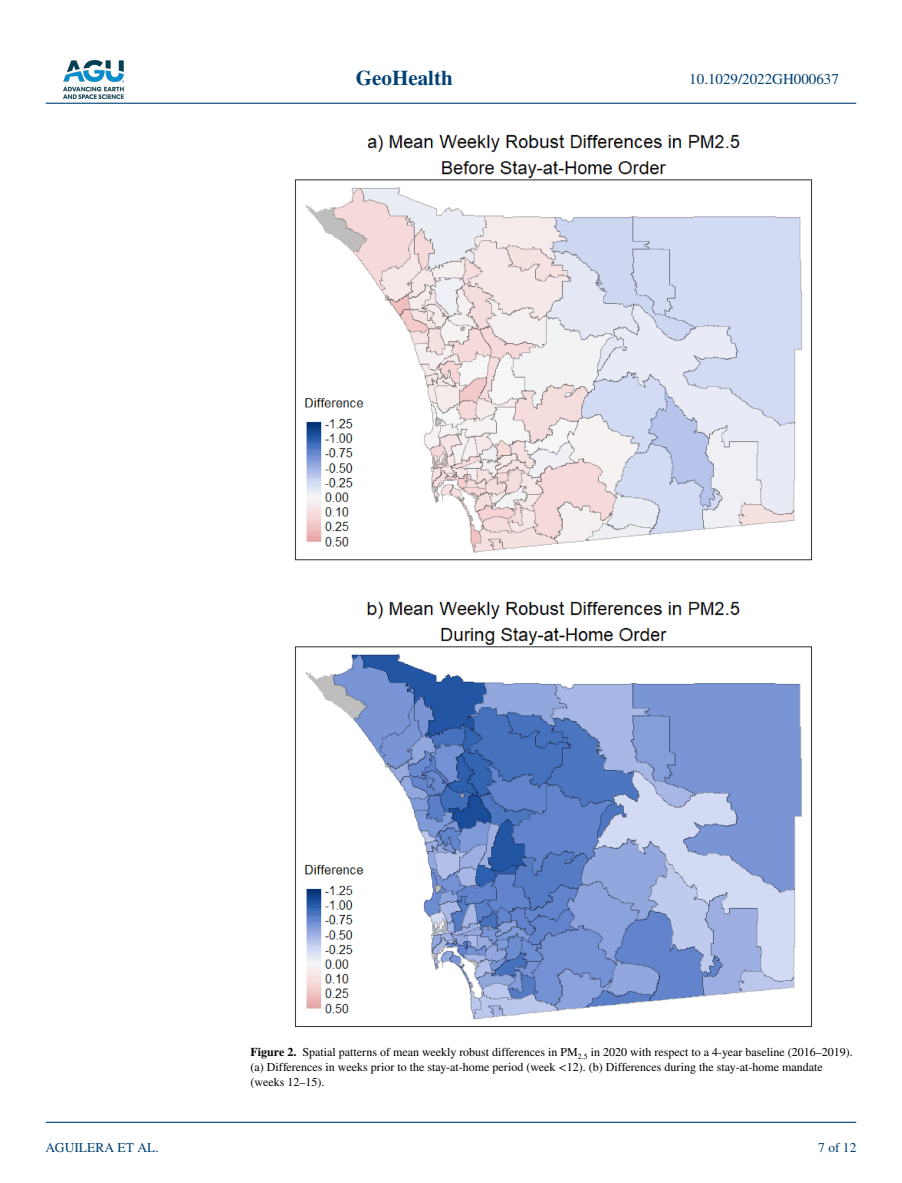
<style>
.page{position:relative;width:902px;height:1183px;background:#fff}
.page>*{position:absolute;margin:0;border:0;box-sizing:border-box;transform-origin:0 0}
.t1{font:700 21px "STIX";color:#004174}
.t2{font:15px "STIX";color:#004174}
.t3{font:13.5px "STIX";color:#004174}
.t4{font:12px/15px "STIX";color:#000}
.s1{font-weight:700}
</style>
<div class="page">
<img style="left:63px;top:60px;width:60px;height:39px">
<hr style="left:46px;top:103px;width:810px;height:1px;background:#004174">
<hr style="left:46px;top:1121px;width:810px;height:1px;background:#004174">
<img style="left:294px;top:134px;width:518px;height:892px">
<h1 class="t1" style="left:356px;top:66px;width:98px">GeoHealth</h1>
<p class="t2" style="left:689px;top:69px;width:151px">10.1029/2022GH000637</p>
<p class="t3" style="left:45px;top:1138px;width:115px">AGUILERA ET AL.</p>
<p class="t4" style="left:250px;top:1044px;width:603px"><span class="s1">Figure 2.</span> Spatial patterns of mean weekly robust differences in PM<sub>2.5</sub> in 2020 with respect to a 4-year baseline (2016–2019). (a) Differences in weeks prior to the stay-at-home period (week &lt;12). (b) Differences during the stay-at-home mandate (weeks 12–15).</p>
<p class="t3" style="left:818px;top:1138px;width:40px">7 of 12</p>
</div>
